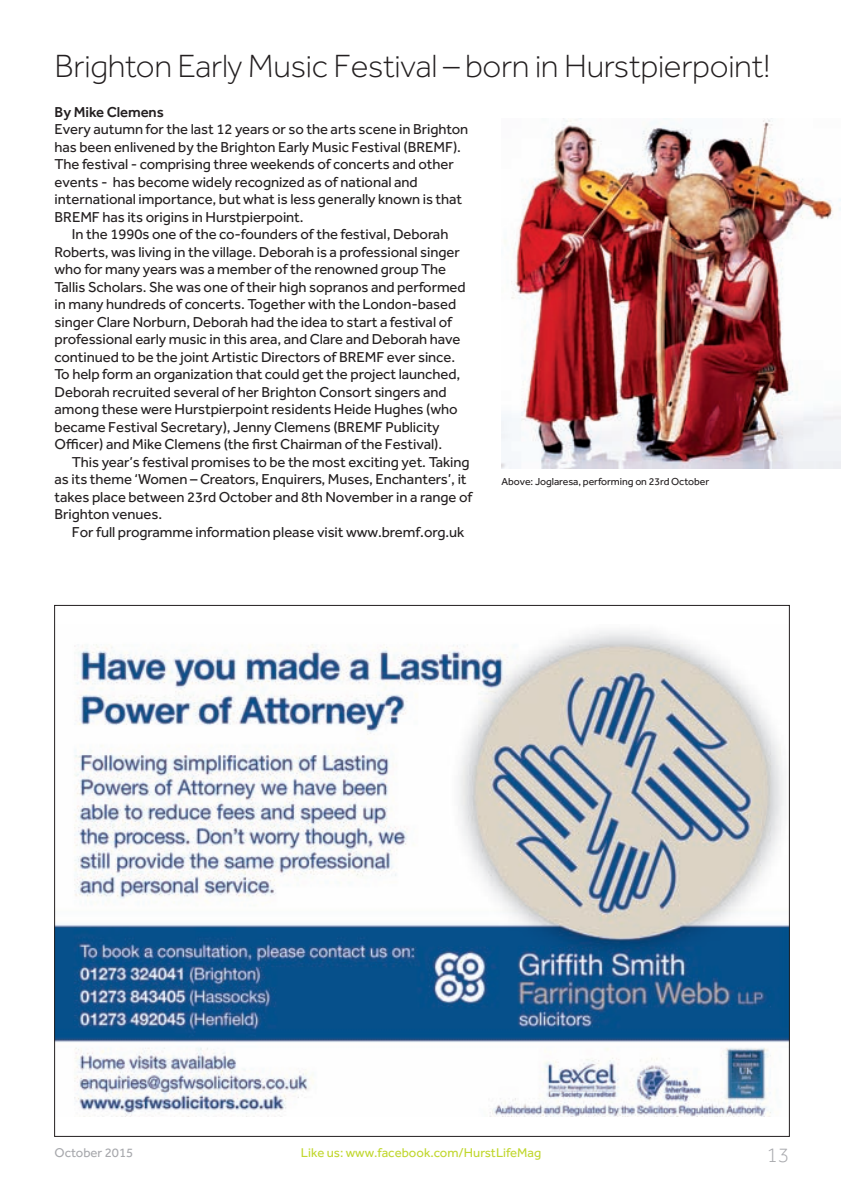
<style>
.page{position:relative;width:844px;height:1191px;background:#fff}
.page>*{position:absolute;margin:0;border:0;box-sizing:border-box;transform-origin:0 0}
.t1{font:300 33.25px "Effra";letter-spacing:-.01em;color:#231f20}
.t2{font:300 21px "Effra";color:#a8a9ad}
.t3{font:14.88px/17.5px "Effra";letter-spacing:-.005em;color:#231f20}
.t4{font:500 14.88px "Effra";letter-spacing:-.005em;color:#231f20}
.t5{font:13.12px "Effra";color:#c1d72f}
.t6{font:13.12px "Effra";color:#a8a9ad}
.t7{font:10.5px "Effra";letter-spacing:-.005em;color:#231f20}
</style>
<div class="page">
<img style="left:56px;top:630px;width:731px;height:487px">
<img style="left:501px;top:119px;width:339px;height:349px">
<h1 class="t1" style="left:55px;top:47px;width:717px">Brighton Early Music Festival – born in Hurstpierpoint!</h1>
<p class="t4" style="left:55px;top:103px;width:111px">By Mike Clemens</p>
<p class="t3" style="left:55px;top:120px;width:415px">Every autumn for the last 12 years or so the arts scene in Brighton has been enlivened by the Brighton Early Music Festival (BREMF).<br>The festival - comprising three weekends of concerts and other events - has become widely recognized as of national and international importance, but what is less generally known is that BREMF has its origins in Hurstpierpoint.</p>
<p class="t3" style="left:55px;top:225px;width:412px;text-indent:17px">In the 1990s one of the co-founders of the festival, Deborah Roberts, was living in the village. Deborah is a professional singer who for many years was a member of the renowned group The Tallis Scholars. She was one of their high sopranos and performed in many hundreds of concerts. Together with the London-based singer Clare Norburn, Deborah had the idea to start a festival of professional early music in this area, and Clare and Deborah have continued to be the joint Artistic Directors of BREMF ever since.<br>To help form an organization that could get the project launched, Deborah recruited several of her Brighton Consort singers and among these were Hurstpierpoint residents Heide Hughes (who became Festival Secretary), Jenny Clemens (BREMF Publicity Officer) and Mike Clemens (the first Chairman of the Festival).</p>
<p class="t3" style="left:55px;top:453px;width:419px;text-indent:17px">This year’s festival promises to be the most exciting yet. Taking as its theme ‘Women – Creators, Enquirers, Muses, Enchanters’, it takes place between 23rd October and 8th November in a range of Brighton venues.</p>
<p class="t3" style="left:72px;top:523px;width:394px">For full programme information please visit www.bremf.org.uk</p>
<p class="t7" style="left:501px;top:475px;width:209px">Above: Joglaresa, performing on 23rd October</p>
<p class="t6" style="left:55px;top:1144px;width:80px">October 2015</p>
<p class="t5" style="left:301px;top:1144px;width:242px">Like us: www.facebook.com/HurstLifeMag</p>
<h2 class="t2" style="left:766px;top:1143px;width:24px">13</h2>
</div>
